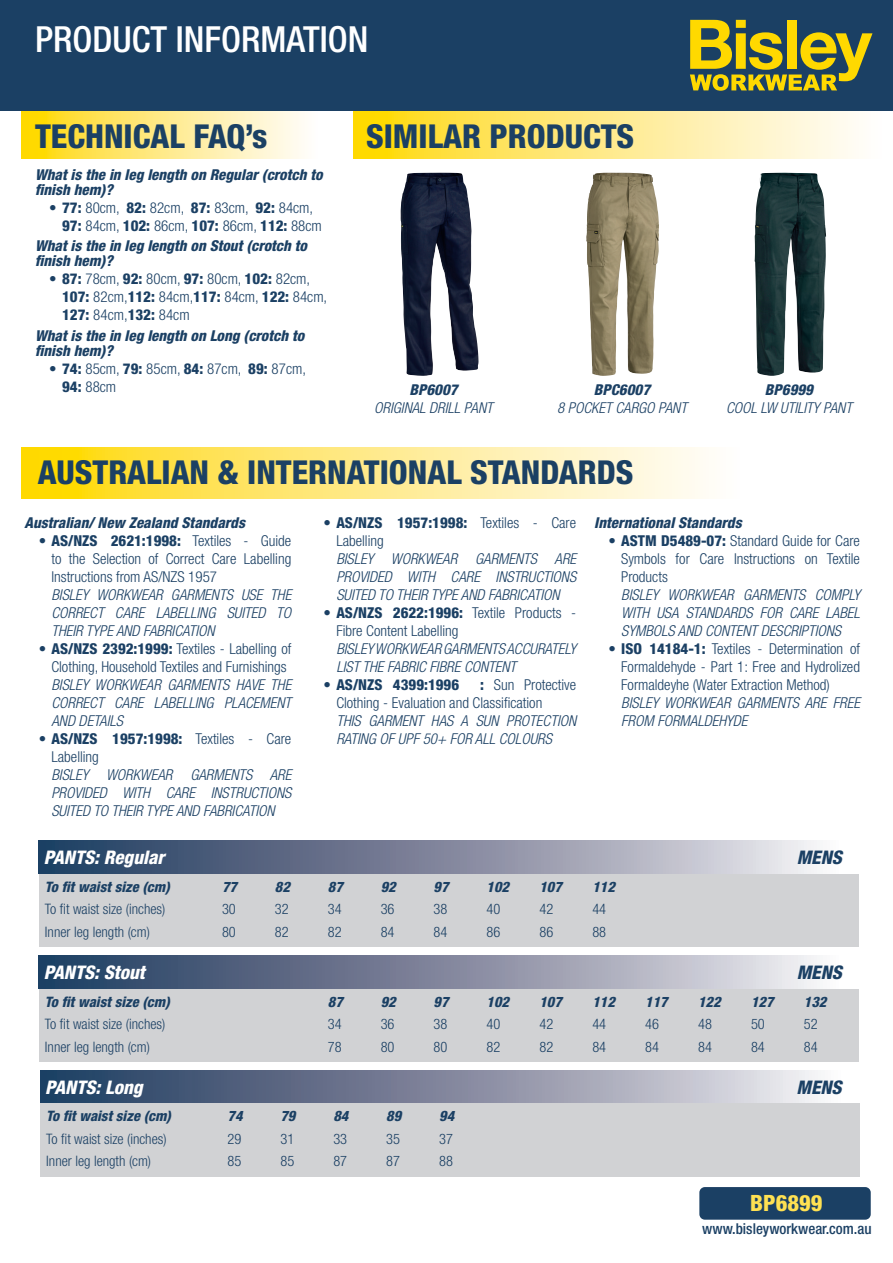
<style>
.page{position:relative;width:893px;height:1263px;background:#fff}
.page>*{position:absolute;margin:0;border:0;box-sizing:border-box;transform-origin:0 0}
.t1{font:300 condensed 36px "Helvetica Neue";color:#fff}
.t2{font:800 condensed 33px "Helvetica Neue";color:#1b4064}
.t3{font:800 condensed 22.5px "Helvetica Neue";color:#ffe152}
.t4{font:italic 800 condensed 18.75px "Helvetica Neue";color:#fff}
.t5{font:italic 800 condensed 18.75px "Helvetica Neue";color:#1b4064}
.t6{font:300 condensed 15px/18px "Helvetica Neue";color:#1b4064}
.t7{font:italic 300 condensed 15px/18px "Helvetica Neue";color:#1b4064;text-align:justify}
.t8{font:italic 800 condensed 15px/15px "Helvetica Neue";color:#1b4064}
.t9{font:500 condensed 15px "Helvetica Neue";color:#1b4064}
.t10{font:800 condensed 15px "Helvetica Neue";color:#1b4064}
.t11{font:300 condensed 14.4px/22.5px "Helvetica Neue";color:#1b4064;text-align:justify}
.t12{font:italic 800 condensed 14.4px "Helvetica Neue";color:#1b4064}
.s1{font-weight:800}
.s2{font-weight:800;font-style:italic}
</style>
<div class="page">
<svg style="left:21px;top:110px;width:332px;height:48px"></svg>
<svg style="left:353px;top:110px;width:540px;height:49px;background:#fae78b"></svg>
<svg style="left:21px;top:447px;width:685px;height:52px;background:#ffe982"></svg>
<div style="left:0;top:0;width:893px;height:110px;background:#1b4064"></div>
<div style="left:699px;top:1187px;width:172px;height:33px;background:#1b4064;border-radius:6px"></div>
<svg style="left:690px;top:20px;width:182px;height:71px"></svg>
<img style="left:401px;top:173px;width:77px;height:203px">
<img style="left:586px;top:173px;width:68px;height:203px">
<img style="left:755px;top:173px;width:71px;height:203px">
<svg style="left:40px;top:1070px;width:778px;height:32px;background:#818aa0"></svg>
<div style="left:40px;top:1102px;width:819px;height:74px;background:#d1d2d4"></div>
<div style="left:39px;top:988px;width:819px;height:74px;background:#d1d2d4"></div>
<div style="left:39px;top:873px;width:819px;height:74px;background:#d1d2d4"></div>
<svg style="left:39px;top:841px;width:778px;height:32px;background:#818aa0"></svg>
<svg style="left:39px;top:956px;width:778px;height:32px;background:#818aa0"></svg>
<p class="t1" style="left:35px;top:19px;width:319px">PRODUCT INFORMATION</p>
<p class="t2" style="left:35px;top:115px;width:234px">TECHNICAL FAQ’s</p>
<p class="t2" style="left:366px;top:116px;width:270px">SIMILAR PRODUCTS</p>
<p class="t8" style="left:35px;top:167px;width:289px">What is the in leg length on Regular (crotch to finish hem)?</p>
<p class="t6" style="left:62px;top:198px;width:261px;text-indent:-13px"><span class="s1">• 77:</span> 80cm, <span class="s1">82:</span> 82cm, <span class="s1">87:</span> 83cm, <span class="s1">92:</span> 84cm,<br><span class="s1">97:</span> 84cm, <span class="s1">102:</span> 86cm, <span class="s1">107:</span> 86cm, <span class="s1">112:</span> 88cm</p>
<p class="t8" style="left:35px;top:238px;width:273px">What is the in leg length on Stout (crotch to finish hem)?</p>
<p class="t6" style="left:62px;top:270px;width:267px;text-indent:-13px"><span class="s1">• 87:</span> 78cm, <span class="s1">92:</span> 80cm, <span class="s1">97:</span> 80cm, <span class="s1">102:</span> 82cm,<br><span class="s1">107:</span> 82cm,<span class="s1">112:</span> 84cm,<span class="s1">117:</span> 84cm, <span class="s1">122:</span> 84cm,<br><span class="s1">127:</span> 84cm,<span class="s1">132:</span> 84cm</p>
<p class="t8" style="left:35px;top:328px;width:271px">What is the in leg length on Long (crotch to finish hem)?</p>
<p class="t6" style="left:62px;top:359px;width:245px;text-indent:-13px"><span class="s1">• 74:</span> 85cm, <span class="s1">79:</span> 85cm, <span class="s1">84:</span> 87cm, <span class="s1">89:</span> 87cm,<br><span class="s1">94:</span> 88cm</p>
<p class="t8" style="left:409px;top:381px;width:50px">BP6007</p>
<p class="t7" style="left:374px;top:398px;width:120px">ORIGINAL DRILL PANT</p>
<p class="t8" style="left:594px;top:381px;width:58px">BPC6007</p>
<p class="t7" style="left:557px;top:398px;width:131px">8 POCKET CARGO PANT</p>
<p class="t2" style="left:38px;top:452px;width:597px">AUSTRALIAN &amp; INTERNATIONAL STANDARDS</p>
<p class="t8" style="left:765px;top:381px;width:50px">BP6999</p>
<p class="t7" style="left:726px;top:398px;width:128px">COOL LW UTILITY PANT</p>
<p class="t8" style="left:24px;top:515px;width:222px">Australian/ New Zealand Standards</p>
<p class="t6" style="left:51px;top:532px;width:241px;text-align:justify;text-indent:-13px"><span class="s1">• AS/NZS 2621:1998:</span> Textiles - Guide to the Selection of Correct Care Labelling Instructions from AS/NZS 1957</p>
<p class="t7" style="left:51px;top:586px;width:241px">BISLEY WORKWEAR GARMENTS USE THE CORRECT CARE LABELLING SUITED TO THEIR TYPE AND FABRICATION</p>
<p class="t6" style="left:39px;top:640px;width:254px;text-align:center"><span class="s1">• AS/NZS 2392:1999:</span> Textiles - Labelling of<br>Clothing, Household Textiles and Furnishings</p>
<p class="t7" style="left:51px;top:676px;width:241px">BISLEY WORKWEAR GARMENTS HAVE THE CORRECT CARE LABELLING PLACEMENT AND DETAILS</p>
<p class="t6" style="left:51px;top:730px;width:241px;text-indent:-13px"><span class="s1">• AS/NZS 1957:1998:</span> Textiles - Care<br>Labelling</p>
<p class="t7" style="left:51px;top:766px;width:241px">BISLEY WORKWEAR GARMENTS ARE PROVIDED WITH CARE INSTRUCTIONS SUITED TO THEIR TYPE AND FABRICATION</p>
<p class="t6" style="left:336px;top:514px;width:241px;text-indent:-13px"><span class="s1">• AS/NZS 1957:1998:</span> Textiles - Care<br>Labelling</p>
<p class="t7" style="left:336px;top:550px;width:241px">BISLEY WORKWEAR GARMENTS ARE PROVIDED WITH CARE INSTRUCTIONS SUITED TO THEIR TYPE AND FABRICATION</p>
<p class="t6" style="left:336px;top:604px;width:241px;text-indent:-13px"><span class="s1">• AS/NZS 2622:1996:</span> Textile Products -<br>Fibre Content Labelling</p>
<p class="t7" style="left:336px;top:640px;width:241px">BISLEY WORKWEAR GARMENTS ACCURATELY<br>LIST THE FABRIC FIBRE CONTENT</p>
<p class="t10" style="left:324px;top:676px;width:137px">• AS/NZS 4399:1996</p>
<p class="t6" style="left:336px;top:676px;width:241px;text-indent:144px"><span class="s1">:</span> Sun Protective<br>Clothing - Evaluation and Classification</p>
<p class="t7" style="left:336px;top:712px;width:241px">THIS GARMENT HAS A SUN PROTECTION<br>RATING OF UPF 50+ FOR ALL COLOURS</p>
<p class="t8" style="left:594px;top:515px;width:149px">International Standards</p>
<p class="t6" style="left:621px;top:532px;width:240px;text-align:justify;text-indent:-13px"><span class="s1">• ASTM D5489-07:</span> Standard Guide for Care Symbols for Care Instructions on Textile Products</p>
<p class="t7" style="left:621px;top:586px;width:240px">BISLEY WORKWEAR GARMENTS COMPLY WITH USA STANDARDS FOR CARE LABEL SYMBOLS AND CONTENT DESCRIPTIONS</p>
<p class="t6" style="left:621px;top:640px;width:240px;text-align:justify;text-indent:-13px"><span class="s1">• ISO 14184-1:</span> Textiles - Determination of Formaldehyde - Part 1: Free and Hydrolized Formaldeyhe (Water Extraction Method)</p>
<p class="t7" style="left:621px;top:694px;width:240px">BISLEY WORKWEAR GARMENTS ARE FREE<br>FROM FORMALDEHYDE</p>
<p class="t4" style="left:44px;top:846px;width:122px">PANTS: Regular</p>
<p class="t5" style="left:797px;top:846px;width:47px">MENS</p>
<p class="t12" style="left:45px;top:878px;width:126px">To fit waist size (cm)</p>
<p class="t11" style="left:45px;top:898px;width:122px">To fit waist size (inches)</p>
<p class="t11" style="left:45px;top:920px;width:106px">Inner leg length (cm)</p>
<p class="t11" style="left:222px;top:875px;width:17px"><span class="s2">77<br></span>30<br>80</p>
<p class="t11" style="left:275px;top:875px;width:17px"><span class="s2">82<br></span>32<br>82</p>
<p class="t11" style="left:328px;top:875px;width:17px"><span class="s2">87<br></span>34<br>82</p>
<p class="t11" style="left:381px;top:875px;width:17px"><span class="s2">92<br></span>36<br>84</p>
<p class="t11" style="left:434px;top:875px;width:17px"><span class="s2">97<br></span>38<br>84</p>
<p class="t11" style="left:486px;top:875px;width:24px;text-align:left"><span class="s2">102<br></span>40<br>86</p>
<p class="t11" style="left:539px;top:875px;width:24px;text-align:left"><span class="s2">107<br></span>42<br>86</p>
<p class="t11" style="left:592px;top:875px;width:24px;text-align:left"><span class="s2">112<br></span>44<br>88</p>
<p class="t4" style="left:44px;top:961px;width:103px">PANTS: Stout</p>
<p class="t5" style="left:797px;top:961px;width:47px">MENS</p>
<p class="t12" style="left:45px;top:992px;width:126px">To fit waist size (cm)</p>
<p class="t11" style="left:45px;top:1012px;width:122px">To fit waist size (inches)</p>
<p class="t11" style="left:45px;top:1035px;width:106px">Inner leg length (cm)</p>
<p class="t11" style="left:328px;top:990px;width:17px"><span class="s2">87<br></span>34<br>78</p>
<p class="t11" style="left:381px;top:990px;width:17px"><span class="s2">92<br></span>36<br>80</p>
<p class="t11" style="left:434px;top:990px;width:17px"><span class="s2">97<br></span>38<br>80</p>
<p class="t11" style="left:486px;top:990px;width:24px;text-align:left"><span class="s2">102<br></span>40<br>82</p>
<p class="t11" style="left:539px;top:990px;width:24px;text-align:left"><span class="s2">107<br></span>42<br>82</p>
<p class="t11" style="left:592px;top:990px;width:24px;text-align:left"><span class="s2">112<br></span>44<br>84</p>
<p class="t11" style="left:645px;top:990px;width:24px;text-align:left"><span class="s2">117<br></span>46<br>84</p>
<p class="t11" style="left:698px;top:990px;width:24px;text-align:left"><span class="s2">122<br></span>48<br>84</p>
<p class="t11" style="left:751px;top:990px;width:24px;text-align:left"><span class="s2">127<br></span>50<br>84</p>
<p class="t11" style="left:804px;top:990px;width:24px;text-align:left"><span class="s2">132<br></span>52<br>84</p>
<p class="t4" style="left:45px;top:1075px;width:99px">PANTS: Long</p>
<p class="t5" style="left:796px;top:1075px;width:47px">MENS</p>
<p class="t12" style="left:46px;top:1107px;width:126px">To fit waist size (cm)</p>
<p class="t11" style="left:46px;top:1127px;width:122px">To fit waist size (inches)</p>
<p class="t11" style="left:46px;top:1149px;width:106px">Inner leg length (cm)</p>
<p class="t11" style="left:228px;top:1104px;width:17px"><span class="s2">74<br></span>29<br>85</p>
<p class="t11" style="left:280px;top:1104px;width:17px"><span class="s2">79<br></span>31<br>85</p>
<p class="t11" style="left:333px;top:1104px;width:17px"><span class="s2">84<br></span>33<br>87</p>
<p class="t11" style="left:386px;top:1104px;width:17px"><span class="s2">89<br></span>35<br>87</p>
<p class="t11" style="left:439px;top:1104px;width:17px"><span class="s2">94<br></span>37<br>88</p>
<p class="t3" style="left:750px;top:1189px;width:74px">BP6899</p>
<p class="t9" style="left:702px;top:1219px;width:171px">www.bisleyworkwear.com.au</p>
</div>
